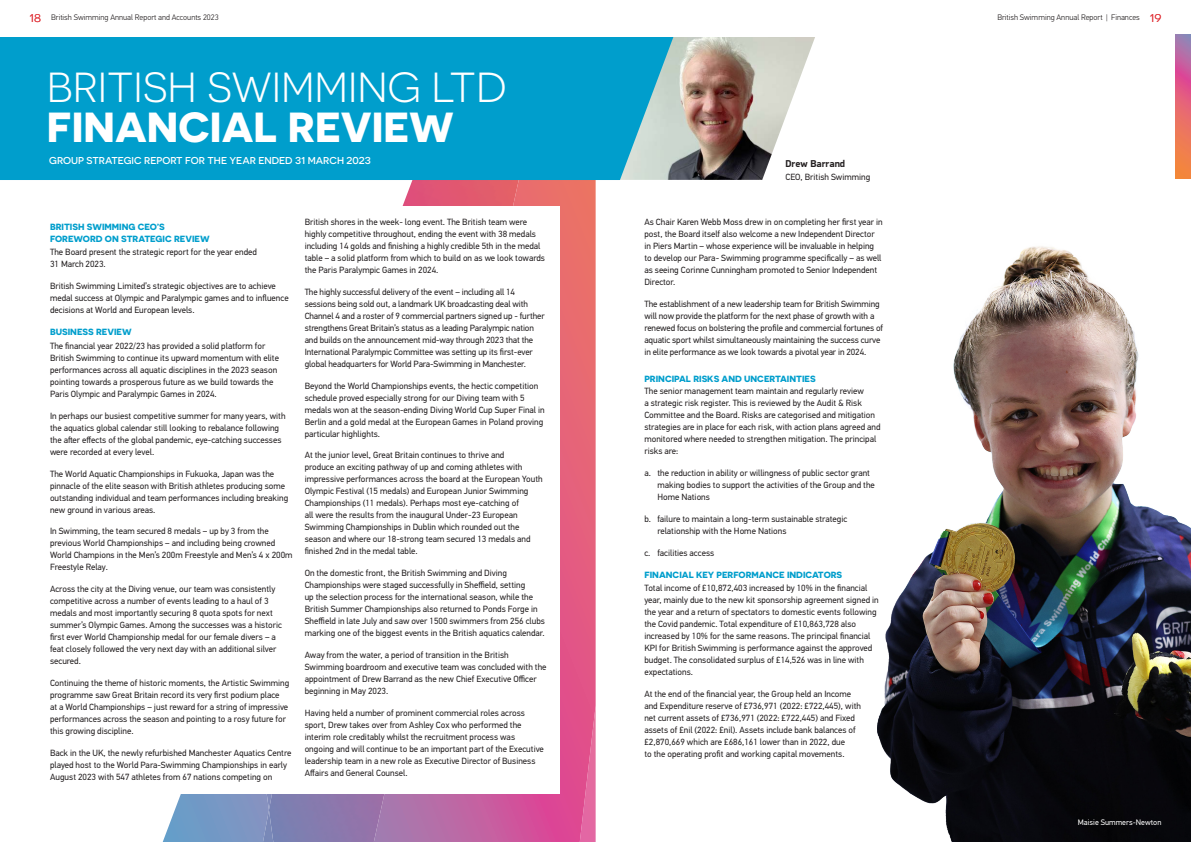
<style>
.page{position:relative;width:1191px;height:842px;background:#fff}
.page>*{position:absolute;margin:0;border:0;box-sizing:border-box;transform-origin:0 0}
.t1{font:42px/40px "Novecentosanswide";color:#fff}
.Intro_Text_22{font:500 10px "Novecentosanswide";color:#fff}
.Bold_in_body{font:700 10px "PF Din Display Pro";color:#231f20}
.Body_Copy_22{font:9px/12px "PF Din Text Pro";color:#231f20}
.Bullet_Points_22{font:9px/12px "PF Din Text Pro";color:#231f20}
.Body_Copy_22-2{font:700 9px "Novecentosanswide";color:#009ecc}
.Sub_Heading{font:700 9px/12px "Novecentosanswide";color:#009ecc}
.Subheader_22{font:700 9px "Novecentosanswide";color:#009ecc}
.t2{font:300 8px "PF Din Text Pro";color:#231f20}
.Namelist_7{font:8px "PF Din Text Pro";color:#fff}
.s1{font-family:"Novecentosanswide";font-weight:400;font-size:14px;color:#e1373d}
.s2{font-weight:700}
</style>
<div class="page">
<img style="left:674px;top:37px;width:141px;height:143px">
<svg style="left:558px;top:180px;width:37px;height:662px;background:#e56480"></svg>
<svg style="left:163px;top:794px;width:106px;height:48px;background:#81a0c9"></svg>
<img style="left:269px;top:180px;width:289px;height:662px">
<img style="left:263px;top:810px;width:10px;height:32px">
<div style="left:0;top:37px;width:674px;height:143px;background:#009ecc"></div>
<div style="left:36px;top:206px;width:523px;height:588px;background:#fff"></div>
<img style="left:878px;top:246px;width:313px;height:596px">
<svg style="left:1175px;top:35px;width:16px;height:144px;background:#db6e76"></svg>
<p class="t2" style="left:29px;top:13px;width:191px"><span class="s1">18</span> British Swimming Annual Report and Accounts 2023</p>
<p class="t2" style="left:997px;top:13px;width:166px">British Swimming Annual Report | Finances <span class="s1">19</span></p>
<p class="t2" style="left:215px;top:13px;width:5px">2</p>
<p class="t2" style="left:940px;top:13px;width:197px">British Swimming Annual Report | Month by Mon h Highlight</p>
<p class="t1" style="left:47px;top:67px;width:461px">BRITISH SWIMMING LTD<br><span class="s2">FINANCIAL REVIEW</span></p>
<p class="Intro_Text_22" style="left:49px;top:155px;width:323px">GROUP STRATEGIC REPORT FOR THE YEAR ENDED 31 MARCH 2023</p>
<p class="Sub_Heading" style="left:50px;top:221px;width:161px">BRITISH SWIMMING CEO’S<br>FOREWORD ON STRATEGIC REVIEW</p>
<p class="Body_Copy_22" style="left:50px;top:246px;width:208px">The Board present the strategic report for the year ended<br>31 March 2023.</p>
<p class="Body_Copy_22" style="left:50px;top:280px;width:240px">British Swimming Limited’s strategic objectives are to achieve medal success at Olympic and Paralympic games and to influence decisions at World and European levels.</p>
<p class="Body_Copy_22-2" style="left:50px;top:326px;width:83px">BUSINESS REVIEW</p>
<p class="Body_Copy_22" style="left:50px;top:340px;width:230px">The financial year 2022/23 has provided a solid platform for British Swimming to continue its upward momentum with elite performances across all aquatic disciplines in the 2023 season pointing towards a prosperous future as we build towards the Paris Olympic and Paralympic Games in 2024.</p>
<p class="Body_Copy_22" style="left:50px;top:410px;width:237px">In perhaps our busiest competitive summer for many years, with the aquatics global calendar still looking to rebalance following the after effects of the global pandemic, eye-catching successes were recorded at every level.</p>
<p class="Body_Copy_22" style="left:50px;top:467px;width:240px">The World Aquatic Championships in Fukuoka, Japan was the pinnacle of the elite season with British athletes producing some outstanding individual and team performances including breaking new ground in various areas.</p>
<p class="Body_Copy_22" style="left:50px;top:525px;width:244px">In Swimming, the team secured 8 medals – up by 3 from the previous World Championships – and including being crowned World Champions in the Men’s 200m Freestyle and Men’s 4 x 200m Freestyle Relay.</p>
<p class="Body_Copy_22" style="left:50px;top:583px;width:233px">Across the city at the Diving venue, our team was consistently competitive across a number of events leading to a haul of 3 medals and most importantly securing 8 quota spots for next summer’s Olympic Games. Among the successes was a historic first ever World Championship medal for our female divers – a feat closely followed the very next day with an additional silver secured.</p>
<p class="Body_Copy_22" style="left:50px;top:677px;width:241px">Continuing the theme of historic moments, the Artistic Swimming programme saw Great Britain record its very first podium place<br>at a World Championships – just reward for a string of impressive performances across the season and pointing to a rosy future for this growing discipline.</p>
<p class="Body_Copy_22" style="left:50px;top:747px;width:243px">Back in the UK, the newly refurbished Manchester Aquatics Centre played host to the World Para-Swimming Championships in early<br>August 2023 with 547 athletes from 67 nations competing on</p>
<p class="Body_Copy_22" style="left:305px;top:216px;width:242px">British shores in the week- long event. The British team were highly competitive throughout, ending the event with 38 medals including 14 golds and finishing a highly credible 5th in the medal table – a solid platform from which to build on as we look towards the Paris Paralympic Games in 2024.</p>
<p class="Body_Copy_22" style="left:305px;top:286px;width:241px">The highly successful delivery of the event – including all 14 sessions being sold out, a landmark UK broadcasting deal with Channel 4 and a roster of 9 commercial partners signed up - further strengthens Great Britain’s status as a leading Paralympic nation and builds on the announcement mid-way through 2023 that the International Paralympic Committee was setting up its first-ever global headquarters for World Para-Swimming in Manchester.</p>
<p class="Body_Copy_22" style="left:305px;top:379px;width:241px">Beyond the World Championships events, the hectic competition schedule proved especially strong for our Diving team with 5 medals won at the season-ending Diving World Cup Super Final in Berlin and a gold medal at the European Games in Poland proving particular highlights.</p>
<p class="Body_Copy_22" style="left:305px;top:449px;width:239px">At the junior level, Great Britain continues to thrive and<br>produce an exciting pathway of up and coming athletes with impressive performances across the board at the European Youth Olympic Festival (15 medals) and European Junior Swimming Championships (11 medals). Perhaps most eye-catching of<br>all were the results from the inaugural Under-23 European Swimming Championships in Dublin which rounded out the season and where our 18-strong team secured 13 medals and finished 2nd in the medal table.</p>
<p class="Body_Copy_22" style="left:305px;top:567px;width:242px">On the domestic front, the British Swimming and Diving Championships were staged successfully in Sheffield, setting<br>up the selection process for the international season, while the British Summer Championships also returned to Ponds Forge in Sheffield in late July and saw over 1500 swimmers from 256 clubs marking one of the biggest events in the British aquatics calendar.</p>
<p class="Body_Copy_22" style="left:305px;top:649px;width:243px">Away from the water, a period of transition in the British Swimming boardroom and executive team was concluded with the appointment of Drew Barrand as the new Chief Executive Officer beginning in May 2023.</p>
<p class="Body_Copy_22" style="left:305px;top:707px;width:241px">Having held a number of prominent commercial roles across sport, Drew takes over from Ashley Cox who performed the interim role creditably whilst the recruitment process was ongoing and will continue to be an important part of the Executive leadership team in a new role as Executive Director of Business Affairs and General Counsel.</p>
<p class="Bold_in_body" style="left:785px;top:157px;width:61px">Drew Barrand</p>
<p class="Body_Copy_22" style="left:785px;top:171px;width:86px">CEO, British Swimming</p>
<p class="Body_Copy_22" style="left:644px;top:216px;width:240px">As Chair Karen Webb Moss drew in on completing her first year in post, the Board itself also welcome a new Independent Director in Piers Martin – whose experience will be invaluable in helping to develop our Para- Swimming programme specifically – as well as seeing Corinne Cunningham promoted to Senior Independent Director.</p>
<p class="Body_Copy_22" style="left:644px;top:298px;width:240px">The establishment of a new leadership team for British Swimming will now provide the platform for the next phase of growth with a renewed focus on bolstering the profile and commercial fortunes of aquatic sport whilst simultaneously maintaining the success curve in elite performance as we look towards a pivotal year in 2024.</p>
<p class="Subheader_22" style="left:644px;top:373px;width:173px">PRINCIPAL RISKS AND UNCERTAINTIES</p>
<p class="Bullet_Points_22" style="left:644px;top:385px;width:238px">The senior management team maintain and regularly review<br>a strategic risk register. This is reviewed by the Audit &amp; Risk Committee and the Board. Risks are categorised and mitigation strategies are in place for each risk, with action plans agreed and monitored where needed to strengthen mitigation. The principal risks are:</p>
<p class="Bullet_Points_22" style="left:657px;top:467px;width:219px;text-indent:-13px">a. the reduction in ability or willingness of public sector grant making bodies to support the activities of the Group and the<br>Home Nations</p>
<p class="Bullet_Points_22" style="left:657px;top:513px;width:191px;text-indent:-13px">b. failure to maintain a long-term sustainable strategic relationship with the Home Nations</p>
<p class="Bullet_Points_22" style="left:644px;top:547px;width:71px">c. facilities access</p>
<p class="Body_Copy_22-2" style="left:644px;top:569px;width:199px">FINANCIAL KEY PERFORMANCE INDICATORS</p>
<p class="Body_Copy_22" style="left:644px;top:582px;width:236px">Total income of £10,872,403 increased by 10% in the financial year, mainly due to the new kit sponsorship agreement signed in the year and a return of spectators to domestic events following the Covid pandemic. Total expenditure of £10,863,728 also increased by 10% for the same reasons. The principal financial KPI for British Swimming is performance against the approved budget. The consolidated surplus of £14,526 was in line with expectations.</p>
<p class="Body_Copy_22" style="left:644px;top:688px;width:218px">At the end of the financial year, the Group held an Income and Expenditure reserve of £736,971 (2022: £722,445), with net current assets of £736,971 (2022: £722,445) and Fixed assets of £nil (2022: £nil). Assets include bank balances of £2,870,669 which are £686,161 lower than in 2022, due<br>to the operating profit and working capital movements.</p>
<p class="Namelist_7" style="left:1078px;top:818px;width:85px">Maisie Summers-Newton</p>
</div>
